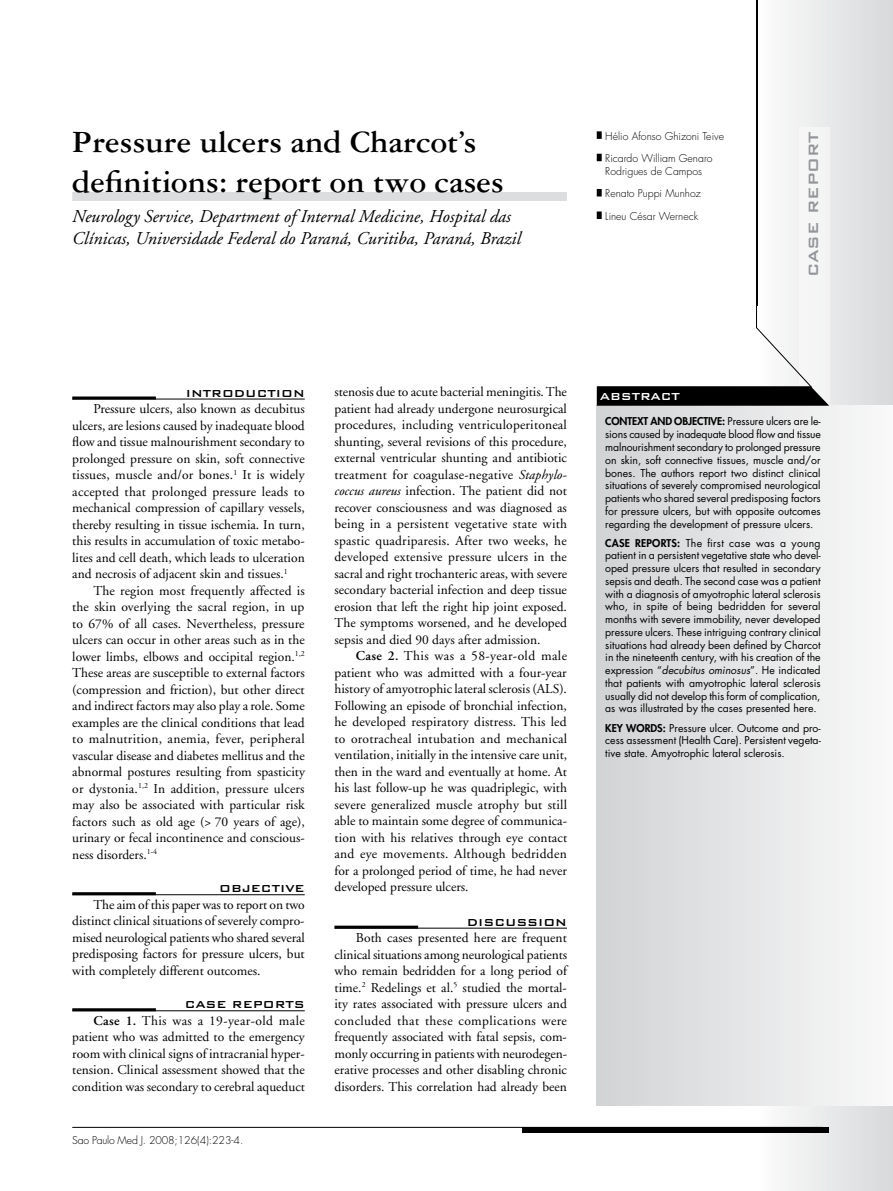
<style>
.page{position:relative;width:893px;height:1191px;background:#fff}
.page>*{position:absolute;margin:0;border:0;box-sizing:border-box;transform-origin:0 0}
.t1{font:700 33px/39.6px "Garamond Three";color:#000}
.t2{font:italic 18px/21.6px "Adobe Garamond";color:#000}
.t3{font:500 18px "Bank Gothic BT";color:#939598}
.t4{font:13.5px/16.5px "Adobe Garamond";color:#000;text-align:justify}
.t5{font:500 13.5px "Bank Gothic BT";color:#000}
.t6{font:500 13.5px "Bank Gothic BT";color:#fff}
.t7{font:10.5px/12.8px "Futura";color:#000;text-align:justify}
.t8{font:300 10.5px/22.5px "Futura";color:#000}
.t9{font:300 10.5px "Futura";letter-spacing:-.02em;color:#000}
.s1{font-weight:600}
.s2{font-style:italic}
.s3{font-weight:800}
</style>
<div class="page">
<svg style="left:758px;top:0;width:135px;height:1191px"></svg>
<div style="left:597px;top:405px;width:296px;height:701px;background:linear-gradient(to right,#d1d3d4,#f9f9f9)"></div>
<hr style="left:756px;top:0;width:2px;height:306px;background:#000">
<hr style="left:72px;top:1127px;width:751px;height:1px;background:#000">
<div style="left:523px;top:1127px;width:306px;height:5px;background:#000"></div>
<svg style="left:597px;top:38px;width:232px;height:368px"></svg>
<div style="left:597px;top:211px;width:5px;height:8px;background:#000"></div>
<div style="left:72px;top:192px;width:495px;height:9px;background:#dcddde"></div>
<hr style="left:72px;top:396px;width:84px;height:3px;background:#000">
<hr style="left:72px;top:399px;width:233px;height:1px;background:#000">
<hr style="left:72px;top:892px;width:84px;height:3px;background:#000">
<hr style="left:72px;top:894px;width:233px;height:1px;background:#000">
<hr style="left:72px;top:1008px;width:84px;height:3px;background:#000">
<hr style="left:72px;top:1010px;width:233px;height:1px;background:#000">
<hr style="left:334px;top:925px;width:84px;height:3px;background:#000">
<hr style="left:334px;top:927px;width:233px;height:1px;background:#000">
<h1 class="t1" style="left:72px;top:123px;width:433px">Pressure ulcers and Charcot’s definitions: report on two cases</h1>
<h2 class="t2" style="left:72px;top:206px;width:450px">Neurology Service, Department of Internal Medicine, Hospital das<br>Clínicas, Universidade Federal do Paraná, Curitiba, Paraná, Brazil</h2>
<p class="t8" style="left:605px;top:125px;width:120px">Hélio Afonso Ghizoni Teive<br>Ricardo William Genaro</p>
<p class="t8" style="left:605px;top:160px;width:98px">Rodrigues de Campos<br>Renato Puppi Munhoz<br>Lineu César Werneck</p>
<h2 class="t3" style="left:804px;top:277px;width:147px;rotate:-90deg">CASE REPORT</h2>
<p class="t5" style="left:186px;top:386px;width:120px">INTRODUCTION</p>
<p class="t4" style="left:72px;top:401px;width:234px;text-indent:21px">Pressure ulcers, also known as decubitus ulcers, are lesions caused by inadequate blood flow and tissue malnourishment secondary to prolonged pressure on skin, soft connective tissues, muscle and/or bones.<sup>1</sup> It is widely accepted that prolonged pressure leads to mechanical compression of capillary vessels, thereby resulting in tissue ischemia. In turn, this results in accumulation of toxic metabo&shy;lites and cell death, which leads to ulceration and necrosis of adjacent skin and tissues.<sup>1</sup></p>
<p class="t4" style="left:72px;top:582px;width:234px;text-indent:21px">The region most frequently affected is the skin overlying the sacral region, in up to 67% of all cases. Nevertheless, pressure ulcers can occur in other areas such as in the lower limbs, elbows and occipital region.<sup>1,2<br></sup>These areas are susceptible to external factors (compression and friction), but other direct and indirect factors may also play a role. Some examples are the clinical conditions that lead to malnutrition, anemia, fever, peripheral vascular disease and diabetes mellitus and the abnormal postures resulting from spasticity or dystonia.<sup>1,2</sup> In addition, pressure ulcers may also be associated with particular risk factors such as old age (&gt; 70 years of age), urinary or fecal incontinence and conscious&shy;ness disorders.<sup>1-4</sup></p>
<p class="t5" style="left:219px;top:881px;width:87px">OBJECTIVE</p>
<p class="t4" style="left:72px;top:896px;width:234px;text-indent:21px">The aim of this paper was to report on two distinct clinical situations of severely compro&shy;mised neurological patients who shared several predisposing factors for pressure ulcers, but with completely different outcomes.</p>
<p class="t5" style="left:185px;top:997px;width:121px">CASE REPORTS</p>
<p class="t4" style="left:72px;top:1012px;width:234px;text-indent:21px"><span class="s1">Case 1.</span> This was a 19-year-old male patient who was admitted to the emergency room with clinical signs of intracranial hyper&shy;tension. Clinical assessment showed that the condition was secondary to cerebral aqueduct</p>
<p class="t9" style="left:72px;top:1134px;width:173px">Sao Paulo Med J. 2008;126(4):223-4.</p>
<p class="t4" style="left:334px;top:384px;width:234px">stenosis due to acute bacterial meningitis. The patient had already undergone neurosurgical procedures, including ventriculoperitoneal shunting, several revisions of this procedure, external ventricular shunting and antibiotic treatment for coagulase-negative <span class="s2">Staphylo&shy;coccus aureus</span> infection. The patient did not recover consciousness and was diagnosed as being in a persistent vegetative state with spastic quadriparesis. After two weeks, he developed extensive pressure ulcers in the sacral and right trochanteric areas, with severe secondary bacterial infection and deep tissue erosion that left the right hip joint exposed.<br>The symptoms worsened, and he developed sepsis and died 90 days after admission.</p>
<p class="t4" style="left:334px;top:648px;width:234px;text-indent:21px"><span class="s1">Case 2.</span> This was a 58-year-old male patient who was admitted with a four-year history of amyotrophic lateral sclerosis (ALS).<br>Following an episode of bronchial infection, he developed respiratory distress. This led to orotracheal intubation and mechanical ventilation, initially in the intensive care unit, then in the ward and eventually at home. At his last follow-up he was quadriplegic, with severe generalized muscle atrophy but still able to maintain some degree of communica&shy;tion with his relatives through eye contact and eye movements. Although bedridden for a prolonged period of time, he had never developed pressure ulcers.</p>
<p class="t5" style="left:467px;top:915px;width:102px">DISCUSSION</p>
<p class="t4" style="left:334px;top:930px;width:234px;text-indent:21px">Both cases presented here are frequent clinical situations among neurological patients who remain bedridden for a long period of time.<sup>2</sup> Redelings et al.<sup>5</sup> studied the mortal&shy;ity rates associated with pressure ulcers and concluded that these complications were frequently associated with fatal sepsis, com&shy;monly occurring in patients with neurodegen&shy;erative processes and other disabling chronic disorders. This correlation had already been</p>
<p class="t6" style="left:600px;top:389px;width:82px">ABSTRACT</p>
<p class="t7" style="left:605px;top:415px;width:217px"><span class="s3">CONTEXT AND OBJECTIVE:</span> Pressure ulcers are le&shy;sions caused by inadequate blood flow and tissue malnourishment secondary to prolonged pressure on skin, soft connective tissues, muscle and/or bones. The authors report two distinct clinical situations of severely compromised neurological patients who shared several predisposing factors for pressure ulcers, but with opposite outcomes regarding the development of pressure ulcers.</p>
<p class="t7" style="left:605px;top:536px;width:217px"><span class="s3">CASE REPORTS:</span> The first case was a young patient in a persistent vegetative state who devel&shy;oped pressure ulcers that resulted in secondary sepsis and death. The second case was a patient with a diagnosis of amyotrophic lateral sclerosis who, in spite of being bedridden for several months with severe immobility, never developed pressure ulcers. These intriguing contrary clinical situations had already been defined by Charcot in the nineteenth century, with his creation of the expression “<span class="s2">decubitus ominosus</span>”. He indicated that patients with amyotrophic lateral sclerosis usually did not develop this form of complication, as was illustrated by the cases presented here.</p>
<p class="t7" style="left:605px;top:721px;width:217px"><span class="s3">KEY WORDS:</span> Pressure ulcer. Outcome and pro&shy;cess assessment (Health Care). Persistent vegeta&shy;tive state. Amyotrophic lateral sclerosis.</p>
</div>
